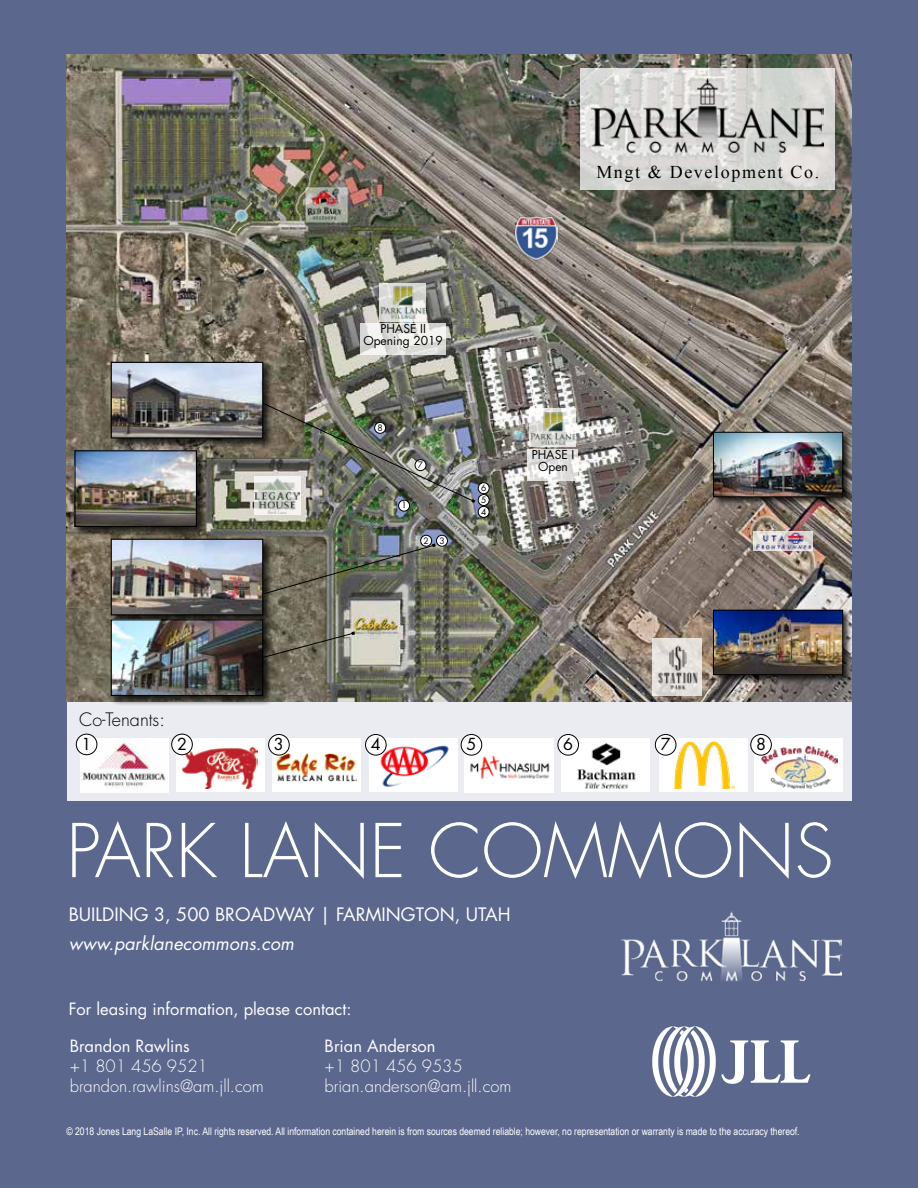
<style>
.page{position:relative;width:918px;height:1188px;background:#5b678d}
.page>*{position:absolute;margin:0;border:0;box-sizing:border-box;transform-origin:0 0}
.t1{font:300 72px "Futura";color:#fff}
.t2{font:18px "Futura";color:#fff}
.t3{font:italic 18px "Futura";color:#fff}
.t4{font:18px "Times New Roman";letter-spacing:.09em;color:#000}
.t5{font:300 18px "Futura";color:#000}
.t6{font:300 16.5px/19.8px "Futura";color:#fff}
.t7{font:16.5px "Futura";color:#fff}
.t8{font:16.05px "Futura";color:#000}
.t9{font:12px/12px "Futura";color:#000;text-align:center}
.t10{font:10.5px "Arial Narrow";color:#fff}
.t11{font:8.55px "Futura";color:#000}
</style>
<div class="page">
<img style="left:622px;top:911px;width:219px;height:71px">
<svg style="left:652px;top:1026px;width:159px;height:71px"></svg>
<div style="left:67px;top:702px;width:785px;height:98px;background:#ebecf1"></div>
<img style="left:67px;top:54px;width:785px;height:648px">
<img style="left:80px;top:738px;width:89px;height:54px">
<div style="left:76px;top:734px;width:21px;height:21px;background:#fff;border-radius:50%"></div>
<div style="left:76px;top:734px;width:21px;height:21px;border:1px solid #000;border-radius:50%"></div>
<div style="left:176px;top:738px;width:88px;height:54px;background:#fff"></div>
<img style="left:182px;top:747px;width:75px;height:42px">
<div style="left:172px;top:734px;width:20px;height:21px;background:#fff;border-radius:50%"></div>
<div style="left:171px;top:734px;width:22px;height:21px;border:1px solid #000;border-radius:50%"></div>
<div style="left:273px;top:738px;width:88px;height:54px;background:#fff"></div>
<img style="left:275px;top:753px;width:81px;height:29px">
<div style="left:269px;top:735px;width:20px;height:20px;background:#fff;border-radius:50%"></div>
<div style="left:268px;top:734px;width:21px;height:21px;border:1px solid #000;border-radius:50%"></div>
<div style="left:370px;top:738px;width:88px;height:54px;background:#fff"></div>
<img style="left:377px;top:742px;width:72px;height:45px">
<div style="left:366px;top:735px;width:20px;height:20px;background:#fff;border-radius:50%"></div>
<div style="left:365px;top:734px;width:21px;height:21px;border:1px solid #000;border-radius:50%"></div>
<div style="left:399px;top:500px;width:11px;height:11px;background:#fff;border-radius:50%"></div>
<div style="left:398px;top:500px;width:12px;height:11px;border:1px solid #000;border-radius:50%"></div>
<div style="left:421px;top:535px;width:11px;height:11px;background:#fff;border-radius:50%"></div>
<div style="left:421px;top:535px;width:11px;height:11px;border:1px solid #000;border-radius:50%"></div>
<div style="left:437px;top:535px;width:10px;height:11px;background:#fff;border-radius:50%"></div>
<div style="left:436px;top:535px;width:12px;height:11px;border:1px solid #000;border-radius:50%"></div>
<div style="left:478px;top:506px;width:11px;height:11px;background:#fff;border-radius:50%"></div>
<div style="left:478px;top:506px;width:11px;height:12px;border:1px solid #000;border-radius:50%"></div>
<div style="left:478px;top:483px;width:11px;height:11px;background:#fff;border-radius:50%"></div>
<div style="left:478px;top:483px;width:11px;height:11px;border:1px solid #000;border-radius:50%"></div>
<div style="left:465px;top:738px;width:88px;height:54px;background:#fff"></div>
<img style="left:465px;top:743px;width:85px;height:36px">
<div style="left:461px;top:735px;width:21px;height:20px;background:#fff;border-radius:50%"></div>
<div style="left:461px;top:734px;width:21px;height:21px;border:1px solid #000;border-radius:50%"></div>
<div style="left:478px;top:495px;width:11px;height:11px;background:#fff;border-radius:50%"></div>
<div style="left:478px;top:494px;width:11px;height:12px;border:1px solid #000;border-radius:50%"></div>
<div style="left:562px;top:738px;width:88px;height:54px;background:#fff"></div>
<img style="left:571px;top:743px;width:65px;height:46px">
<div style="left:558px;top:735px;width:21px;height:20px;background:#fff;border-radius:50%"></div>
<div style="left:558px;top:734px;width:21px;height:21px;border:1px solid #000;border-radius:50%"></div>
<div style="left:659px;top:738px;width:89px;height:54px;background:#fff"></div>
<img style="left:675px;top:741px;width:59px;height:48px">
<div style="left:655px;top:735px;width:21px;height:20px;background:#fff;border-radius:50%"></div>
<div style="left:655px;top:734px;width:21px;height:21px;border:1px solid #000;border-radius:50%"></div>
<div style="left:755px;top:738px;width:88px;height:54px;background:#fff"></div>
<img style="left:762px;top:746px;width:75px;height:42px">
<div style="left:751px;top:735px;width:20px;height:20px;background:#fff;border-radius:50%"></div>
<div style="left:751px;top:734px;width:21px;height:21px;border:1px solid #000;border-radius:50%"></div>
<div style="left:73px;top:449px;width:134px;height:88px;background:#000;opacity:.75"></div>
<img style="left:76px;top:452px;width:119px;height:73px">
<div style="left:74px;top:450px;width:123px;height:77px;border:1px solid #000"></div>
<div style="left:110px;top:538px;width:163px;height:88px;background:#000;opacity:.75"></div>
<img style="left:113px;top:541px;width:148px;height:72px">
<div style="left:111px;top:539px;width:152px;height:76px;border:1px solid #000"></div>
<div style="left:712px;top:609px;width:140px;height:75px;background:#000;opacity:.75"></div>
<img style="left:715px;top:612px;width:126px;height:61px">
<div style="left:713px;top:610px;width:130px;height:65px;border:1px solid #000"></div>
<div style="left:712px;top:431px;width:140px;height:75px;background:#000;opacity:.75"></div>
<img style="left:715px;top:434px;width:126px;height:61px">
<div style="left:713px;top:432px;width:130px;height:65px;border:1px solid #000"></div>
<div style="left:110px;top:618px;width:163px;height:88px;background:#000;opacity:.75"></div>
<img style="left:113px;top:621px;width:148px;height:73px">
<div style="left:111px;top:619px;width:152px;height:77px;border:1px solid #000"></div>
<div style="left:110px;top:361px;width:163px;height:88px;background:#000;opacity:.75"></div>
<img style="left:113px;top:364px;width:148px;height:73px">
<div style="left:111px;top:362px;width:152px;height:77px;border:1px solid #000"></div>
<div style="left:652px;top:638px;width:50px;height:57px;background:#e7e2de"></div>
<img style="left:656px;top:640px;width:42px;height:55px">
<svg style="left:753px;top:531px;width:60px;height:20px"></svg>
<img style="left:763px;top:533px;width:42px;height:10px">
<img style="left:755px;top:543px;width:56px;height:7px">
<svg style="left:580px;top:68px;width:255px;height:122px;background:#d9d8d6"></svg>
<img style="left:592px;top:79px;width:232px;height:74px">
<svg style="left:380px;top:283px;width:46px;height:38px"></svg>
<img style="left:380px;top:285px;width:47px;height:34px">
<div style="left:530px;top:409px;width:46px;height:38px;background:linear-gradient(to right,#d7d4d2,#ebeae8)"></div>
<img style="left:530px;top:411px;width:46px;height:34px">
<svg style="left:527px;top:449px;width:51px;height:32px;background:#e5e4e3"></svg>
<svg style="left:361px;top:323px;width:85px;height:32px;background:#e4e4e2"></svg>
<img style="left:514px;top:216px;width:44px;height:44px">
<svg style="left:262px;top:631px;width:93px;height:27px;background:#747163"></svg>
<img style="left:263px;top:543px;width:173px;height:52px">
<img style="left:262px;top:402px;width:213px;height:101px">
<svg style="left:254px;top:477px;width:46px;height:38px"></svg>
<img style="left:255px;top:479px;width:45px;height:34px">
<h2 class="t4" style="left:596px;top:160px;width:225px">Mngt &amp; Development Co.</h2>
<p class="t9" style="left:363px;top:322px;width:81px">PHASE II<br>Opening 2019</p>
<p class="t11" style="left:377px;top:422px;width:7px">8</p>
<p class="t11" style="left:401px;top:500px;width:7px">1</p>
<p class="t11" style="left:418px;top:459px;width:7px">7</p>
<p class="t11" style="left:424px;top:535px;width:23px">2 3</p>
<p class="t11" style="left:481px;top:482px;width:7px">6</p>
<p class="t11" style="left:481px;top:494px;width:7px">5</p>
<p class="t11" style="left:481px;top:506px;width:7px">4</p>
<p class="t9" style="left:532px;top:449px;width:44px">PHASE I<br>Open</p>
<h2 class="t5" style="left:79px;top:708px;width:87px">Co-Tenants:</h2>
<h3 class="t8" style="left:82px;top:734px;width:11px">1</h3>
<h3 class="t8" style="left:177px;top:734px;width:11px">2</h3>
<h3 class="t8" style="left:274px;top:734px;width:11px">3</h3>
<h3 class="t8" style="left:371px;top:734px;width:11px">4</h3>
<h3 class="t8" style="left:466px;top:734px;width:11px">5</h3>
<h3 class="t8" style="left:563px;top:734px;width:11px">6</h3>
<h3 class="t8" style="left:661px;top:734px;width:11px">7</h3>
<h3 class="t8" style="left:756px;top:734px;width:11px">8</h3>
<h1 class="t1" style="left:66px;top:807px;width:769px">PARK LANE COMMONS</h1>
<h2 class="t2" style="left:69px;top:903px;width:443px">BUILDING 3, 500 BROADWAY | FARMINGTON, UTAH</h2>
<h2 class="t3" style="left:69px;top:932px;width:227px">www.parklanecommons.com</h2>
<h3 class="t7" style="left:69px;top:998px;width:284px">For leasing information, please contact:</h3>
<h3 class="t7" style="left:70px;top:1036px;width:122px">Brandon Rawlins</h3>
<h3 class="t6" style="left:70px;top:1057px;width:196px">+1 801 456 9521 brandon.rawlins@am.jll.com</h3>
<h3 class="t7" style="left:325px;top:1036px;width:112px">Brian Anderson</h3>
<h3 class="t6" style="left:325px;top:1057px;width:188px">+1 801 456 9535 brian.anderson@am.jll.com</h3>
<p class="t10" style="left:66px;top:1123px;width:735px">© 2018 Jones Lang LaSalle IP, Inc. All rights reserved. All information contained herein is from sources deemed reliable; however, no representation or warranty is made to the accuracy thereof.</p>
</div>
